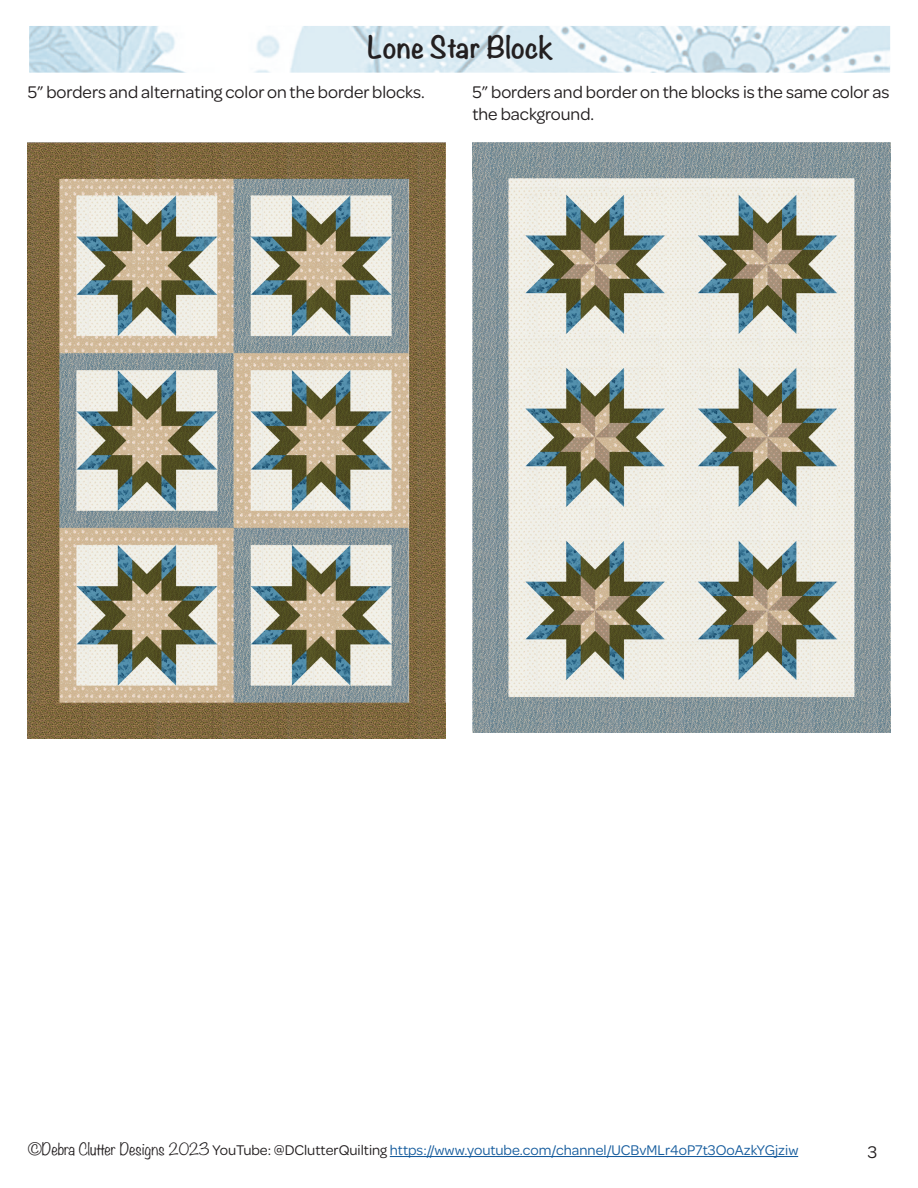
<style>
.page{position:relative;width:918px;height:1188px;background:#fff}
.page>*{position:absolute;margin:0;border:0;box-sizing:border-box;transform-origin:0 0}
.t1{font:700 27px "Noteworthy";color:#231f20}
.t2{font:18px/21.6px "Omnes";color:#231f20}
.t3{font:15px "Omnes";color:#175d9e}
.s1{font-family:"Noteworthy";font-weight:300;color:#231f20}
.s2{color:#231f20}
</style>
<div class="page">
<img style="left:31px;top:27px;width:858px;height:44px">
<div style="left:28px;top:24px;width:864px;height:50px;border:2px solid #fff"></div>
<hr style="left:390px;top:1156px;width:408px;height:1px;background:#175d9e">
<img style="left:28px;top:143px;width:418px;height:596px">
<img style="left:472px;top:143px;width:418px;height:589px">
<h1 class="t1" style="left:367px;top:23px;width:187px">Lone Star Block</h1>
<p class="t2" style="left:28px;top:80px;width:399px">5” borders and alternating color on the border blocks.</p>
<p class="t2" style="left:472px;top:80px;width:419px">5” borders and border on the blocks is the same color as the background.</p>
<p class="t3" style="left:28px;top:1140px;width:772px"><span class="s1">©Debra Clutter Designs 2023</span> <span class="s2">YouTube: @DClutterQuilting</span> https://www.youtube.com/channel/UCBvMLr4oP7t3OoAzkYGjziw</p>
<p class="t2" style="left:868px;top:1140px;width:11px">3</p>
</div>
